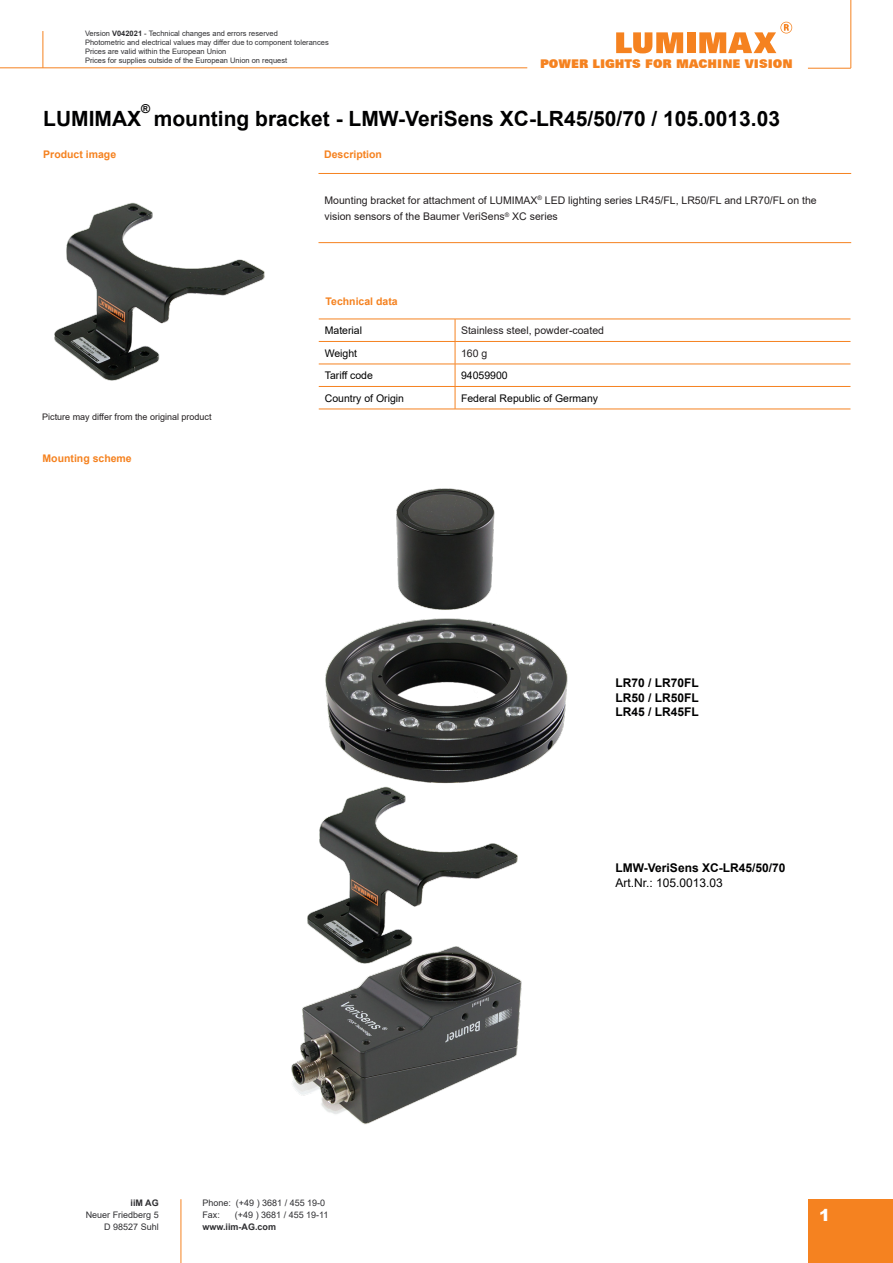
<style>
.page{position:relative;width:893px;height:1263px;background:#fff}
.page>*{position:absolute;margin:0;border:0;box-sizing:border-box;transform-origin:0 0}
.t1{font:700 21px "Arial";color:#000001}
.t2{font:900 16.5px "Arial";color:#fff}
.t3{font:700 12.3px "Arial";color:#000001}
.Schrift_Katalog_LUMI{font:700 12px/14.4px "Arial";color:#000001}
.t4{font:900 12px "Zurich BT";color:#f58220}
.Schrift_Katalog_LUMI-2{font:12px "Arial";color:#000001}
.LUMIMAX_Stichpunkte{font:10.5px/16.5px "Arial";color:#231f20}
.t5{font:700 10.5px "Arial";color:#f58220}
.Schrift_BOLD_Katalog{font:10.5px "Arial";color:#000001}
.Schrift_Katalog_LUMI-3{font:10.5px "Arial";color:#231f20}
.Schrift_Katalog_LUMI-4{font:10.5px "Arial";color:#000001}
.t6{font:9px/12px "Arial";color:#2f2f32;text-align:right}
.t7{font:9px "Arial";color:#231f20}
.t8{font:700 9px "Arial";color:#2f2f32}
.t9{font:7.5px/9px "Arial";color:#2f2f32}
.s1{font-weight:700}
</style>
<div class="page">
<div style="left:808px;top:1199px;width:85px;height:64px;background:#f58220"></div>
<hr style="left:43px;top:31px;width:1px;height:37px;background:#f58220">
<hr style="left:850px;top:0;width:1px;height:68px;background:#f58220">
<hr style="left:181px;top:1199px;width:1px;height:64px;background:#f58220">
<svg style="left:616px;top:32px;width:67px;height:21px"></svg>
<div style="left:687px;top:32px;width:8px;height:21px;background:#f58220"></div>
<svg style="left:699px;top:22px;width:93px;height:31px"></svg>
<hr style="left:808px;top:68px;width:43px;height:1px;background:#f58220">
<hr style="left:0;top:67px;width:527px;height:1px;background:#f58220">
<hr style="left:318px;top:173px;width:533px;height:1px;background:#f58220">
<hr style="left:318px;top:242px;width:533px;height:1px;background:#f58220">
<hr style="left:319px;top:319px;width:136px;height:1px;background:#f58220">
<hr style="left:455px;top:319px;width:395px;height:1px;background:#f58220">
<hr style="left:319px;top:341px;width:136px;height:1px;background:#f58220">
<hr style="left:455px;top:341px;width:395px;height:1px;background:#f58220">
<hr style="left:319px;top:364px;width:136px;height:1px;background:#f58220">
<hr style="left:455px;top:364px;width:395px;height:1px;background:#f58220">
<hr style="left:319px;top:386px;width:136px;height:1px;background:#f58220">
<hr style="left:455px;top:386px;width:395px;height:1px;background:#f58220">
<svg style="left:455px;top:319px;width:1px;height:90px"></svg>
<hr style="left:319px;top:409px;width:136px;height:1px;background:#f58220">
<hr style="left:455px;top:409px;width:395px;height:1px;background:#f58220">
<img style="left:54px;top:202px;width:211px;height:179px">
<img style="left:396px;top:488px;width:99px;height:114px">
<img style="left:291px;top:969px;width:231px;height:156px">
<img style="left:307px;top:790px;width:211px;height:179px">
<img style="left:325px;top:602px;width:243px;height:188px">
<p class="t9" style="left:85px;top:29px;width:245px">Version <span class="s1">V042021</span> - Technical changes and errors reserved<br>Photometric and electrical values may differ due to component tolerances Prices are valid within the European Union<br>Prices for supplies outside of the European Union on request</p>
<h3 class="t4" style="left:540px;top:57px;width:254px">POWER LIGHTS FOR MACHINE VISION</h3>
<p class="t3" style="left:141px;top:100px;width:11px">®</p>
<p class="t1" style="left:154px;top:104px;width:628px">mounting bracket - LMW-VeriSens XC-LR45/50/70 / 105.0013.03</p>
<p class="t1" style="left:43px;top:104px;width:99px">LUMIMAX</p>
<p class="t5" style="left:43px;top:146px;width:74px">Product image</p>
<p class="t7" style="left:42px;top:411px;width:171px">Picture may differ from the original product</p>
<p class="t5" style="left:43px;top:451px;width:91px">Mounting scheme</p>
<p class="t5" style="left:324px;top:146px;width:59px">Description</p>
<p class="LUMIMAX_Stichpunkte" style="left:324px;top:192px;width:494px">Mounting bracket for attachment of LUMIMAX<sup>®</sup> LED lighting series LR45/FL, LR50/FL and LR70/FL on the vision sensors of the Baumer VeriSens<sup>®</sup> XC series</p>
<p class="t5" style="left:326px;top:294px;width:74px">Technical data</p>
<p class="Schrift_BOLD_Katalog" style="left:325px;top:323px;width:39px">Material</p>
<p class="Schrift_Katalog_LUMI-3" style="left:461px;top:323px;width:144px">Stainless steel, powder-coated</p>
<p class="Schrift_BOLD_Katalog" style="left:325px;top:346px;width:34px">Weight</p>
<p class="Schrift_Katalog_LUMI-3" style="left:461px;top:346px;width:28px">160 g</p>
<p class="Schrift_BOLD_Katalog" style="left:325px;top:368px;width:50px">Tariff code</p>
<p class="Schrift_Katalog_LUMI-4" style="left:461px;top:368px;width:48px">94059900</p>
<p class="Schrift_BOLD_Katalog" style="left:325px;top:391px;width:81px">Country of Origin</p>
<p class="Schrift_Katalog_LUMI-4" style="left:461px;top:391px;width:139px">Federal Republic of Germany</p>
<p class="Schrift_Katalog_LUMI" style="left:616px;top:676px;width:85px">LR70 / LR70FL<br>LR50 / LR50FL</p>
<p class="Schrift_Katalog_LUMI" style="left:616px;top:705px;width:85px">LR45 / LR45FL</p>
<p class="Schrift_Katalog_LUMI" style="left:616px;top:861px;width:171px">LMW-VeriSens XC-LR45/50/70</p>
<p class="Schrift_Katalog_LUMI-2" style="left:616px;top:874px;width:109px">Art.Nr.: 105.0013.03</p>
<p class="t8" style="left:131px;top:1197px;width:30px">iiM AG</p>
<p class="t6" style="left:86px;top:1209px;width:75px">Neuer Friedberg 5<br>D 98527 Suhl</p>
<p class="t6" style="left:202px;top:1197px;width:124px;text-align:left">Phone: (+49 ) 3681 / 455 19-0<br>Fax:</p>
<p class="t6" style="left:235px;top:1209px;width:95px">(+49 ) 3681 / 455 19-11</p>
<p class="t8" style="left:202px;top:1221px;width:75px">www.iim-AG.com</p>
<h2 class="t2" style="left:819px;top:1203px;width:13px">1</h2>
</div>
